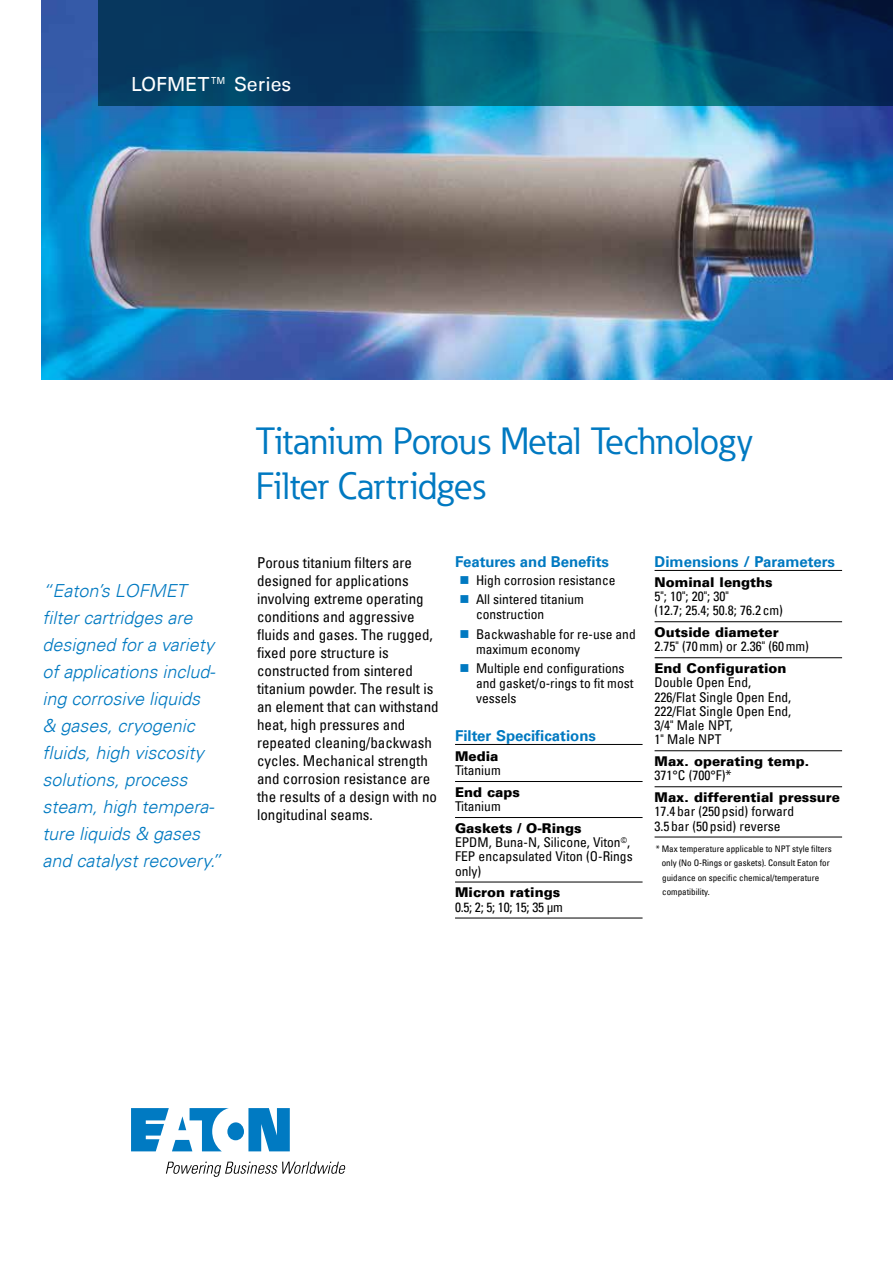
<style>
.page{position:relative;width:893px;height:1263px;background:#fff}
.page>*{position:absolute;margin:0;border:0;box-sizing:border-box;transform-origin:0 0}
.t1{font:37.5px/45px "Eaton";letter-spacing:-.01em;color:#0079c1}
.t2{font:19.5px "Univers LT";color:#fff}
.t3{font:italic 300 18px/27px "Univers LT";color:#0079c1}
.t4{font:condensed 15px/18px "Univers LT";color:#000}
.t5{font:700 15px "Univers LT";color:#0079c1}
.t6{font:condensed 13.5px/14.2px "Univers LT";color:#000}
.t7{font:900 13.5px "Univers LT";color:#000}
.t8{font:condensed 9px/14.2px "Univers LT";color:#000}
.s1{font-weight:900;font-stretch:normal}
</style>
<div class="page">
<img style="left:42px;top:0;width:851px;height:379px">
<svg style="left:98px;top:0;width:795px;height:105px;background:#084768"></svg>
<hr style="left:455px;top:744px;width:188px;height:1px;background:#000">
<hr style="left:455px;top:781px;width:188px;height:1px;background:#000">
<hr style="left:455px;top:817px;width:188px;height:1px;background:#000">
<hr style="left:455px;top:882px;width:188px;height:1px;background:#000">
<hr style="left:455px;top:918px;width:188px;height:1px;background:#000">
<hr style="left:655px;top:570px;width:187px;height:1px;background:#000">
<hr style="left:655px;top:621px;width:187px;height:1px;background:#000">
<hr style="left:655px;top:657px;width:187px;height:1px;background:#000">
<hr style="left:655px;top:750px;width:187px;height:1px;background:#000">
<hr style="left:655px;top:786px;width:187px;height:1px;background:#000">
<hr style="left:655px;top:837px;width:187px;height:1px;background:#000">
<svg style="left:131px;top:1108px;width:159px;height:43px"></svg>
<svg style="left:166px;top:1162px;width:179px;height:15px"></svg>
<h2 class="t2" style="left:131px;top:73px;width:162px">LOFMET™ Series</h2>
<p class="t3" style="left:43px;top:577px;width:180px">“Eaton’s LOFMET filter cartridges are designed for a variety of applications includ&shy;ing corrosive liquids<br>&amp; gases, cryogenic fluids, high viscosity solutions, process steam, high tempera&shy;ture liquids &amp; gases and catalyst recovery.”</p>
<h1 class="t1" style="left:256px;top:419px;width:498px">Titanium Porous Metal Technology<br>Filter Cartridges</h1>
<p class="t4" style="left:257px;top:553px;width:183px">Porous titanium filters are designed for applications involving extreme operating conditions and aggressive fluids and gases. The rugged, fixed pore structure is constructed from sintered titanium powder. The result is an element that can withstand heat, high pressures and repeated cleaning/backwash cycles. Mechanical strength and corrosion resistance are the results of a design with no longitudinal seams.</p>
<p class="t5" style="left:455px;top:552px;width:156px">Features and Benefits</p>
<p class="t6" style="left:476px;top:570px;width:141px;line-height:19.5px">High corrosion resistance<br>All sintered titanium</p>
<p class="t6" style="left:476px;top:604px;width:161px;line-height:19.5px">construction<br>Backwashable for re-use and</p>
<p class="t6" style="left:476px;top:639px;width:150px;line-height:19.5px">maximum economy<br>Multiple end configurations</p>
<p class="t6" style="left:476px;top:676px;width:159px;line-height:15px">and gasket/o-rings to fit most vessels</p>
<p class="t5" style="left:455px;top:726px;width:142px">Filter Specifications</p>
<p class="t7" style="left:455px;top:747px;width:45px">Media</p>
<p class="t6" style="left:455px;top:763px;width:47px">Titanium</p>
<p class="t7" style="left:455px;top:783px;width:66px">End caps</p>
<p class="t6" style="left:455px;top:799px;width:47px">Titanium</p>
<p class="t6" style="left:455px;top:821px;width:179px"><span class="s1">Gaskets / O-Rings<br></span>EPDM, Buna-N, Silicone, Viton<sup>©</sup>,<br>FEP encapsulated Viton (O-Rings only)</p>
<p class="t7" style="left:455px;top:884px;width:107px">Micron ratings</p>
<p class="t6" style="left:455px;top:899px;width:109px">0.5; 2; 5; 10; 15; 35 μm</p>
<p class="t5" style="left:655px;top:552px;width:182px">Dimensions / Parameters</p>
<p class="t7" style="left:655px;top:573px;width:120px">Nominal lengths</p>
<p class="t6" style="left:655px;top:589px;width:130px">5"; 10"; 20"; 30"<br>(12.7; 25.4; 50.8; 76.2cm)</p>
<p class="t7" style="left:655px;top:624px;width:126px">Outside diameter</p>
<p class="t6" style="left:655px;top:639px;width:156px">2.75" (70mm) or 2.36" (60mm)</p>
<p class="t7" style="left:655px;top:660px;width:133px">End Configuration</p>
<p class="t6" style="left:655px;top:675px;width:138px">Double Open End,<br>226/Flat Single Open End,<br>222/Flat Single Open End,<br>3/4" Male NPT,<br>1" Male NPT</p>
<p class="t7" style="left:655px;top:753px;width:156px">Max. operating temp.</p>
<p class="t6" style="left:655px;top:768px;width:79px">371°C (700°F)*</p>
<p class="t7" style="left:655px;top:789px;width:187px">Max. differential pressure</p>
<p class="t6" style="left:655px;top:804px;width:141px">17.4 bar (250psid) forward<br>3.5 bar (50psid) reverse</p>
<p class="t8" style="left:662px;top:842px;width:171px;text-indent:-6px">* Max temperature applicable to NPT style filters only (No O-Rings or gaskets). Consult Eaton for guidance on specific chemical/temperature compatibility.</p>
</div>
